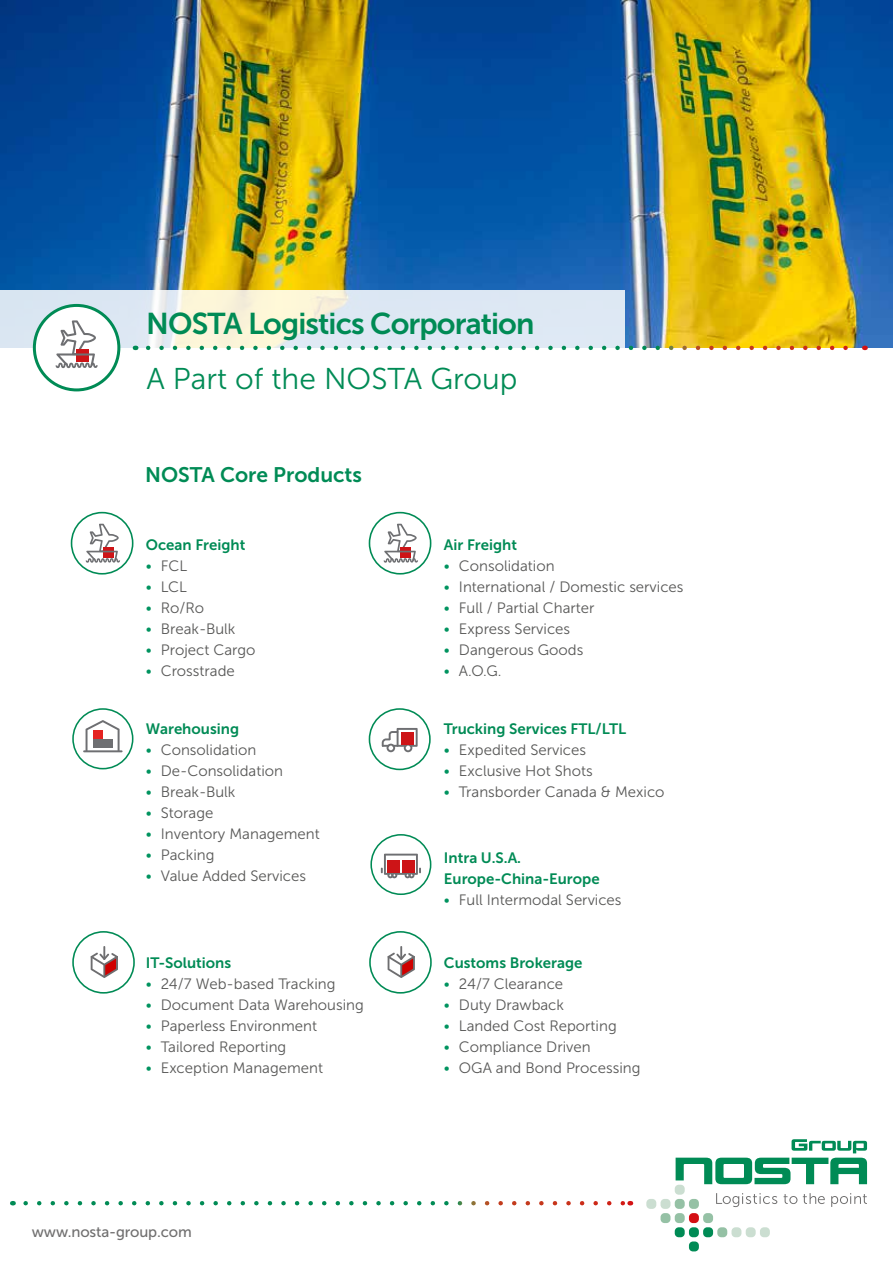
<style>
.page{position:relative;width:893px;height:1263px;background:#fff}
.page>*{position:absolute;margin:0;border:0;box-sizing:border-box;transform-origin:0 0}
.t1{font:30px "Museo Sans 700";letter-spacing:-.03em;color:#008b55}
.t2{font:30px "Museo Sans 300";color:#008b55}
.t3{font:21px "Museo Sans 700";color:#008b55}
.t4{font:15px "Museo Sans 300";color:#575756}
.t5{font:15px/21px "Museo Sans 700";color:#008b55}
.t6{font:15px "Museo Sans 500";letter-spacing:-.01em;color:#706f6f}
.s1{color:#00935f}
</style>
<div class="page">
<img style="left:0;top:0;width:893px;height:348px">
<svg style="left:0;top:290px;width:625px;height:65px;background:#e6eced"></svg>
<svg style="left:716px;top:1193px;width:61px;height:14px"></svg>
<svg style="left:784px;top:1194px;width:13px;height:10px"></svg>
<svg style="left:803px;top:1193px;width:22px;height:11px"></svg>
<svg style="left:831px;top:1193px;width:36px;height:14px"></svg>
<svg style="left:676px;top:1139px;width:191px;height:45px"></svg>
<div style="left:675px;top:1185px;width:10px;height:10px;background:#cbded1;border-radius:4px"></div>
<div style="left:689px;top:1241px;width:10px;height:10px;background:#008b55;border-radius:4px"></div>
<div style="left:717px;top:1227px;width:10px;height:10px;background:#95c1a5;border-radius:4px"></div>
<div style="left:731px;top:1227px;width:10px;height:10px;background:#cbded1;border-radius:4px"></div>
<div style="left:760px;top:1227px;width:10px;height:10px;background:#cbded1;border-radius:4px"></div>
<div style="left:746px;top:1227px;width:10px;height:10px;background:#cbded1;border-radius:4px"></div>
<div style="left:703px;top:1227px;width:10px;height:10px;background:#008b55;border-radius:4px"></div>
<div style="left:675px;top:1227px;width:10px;height:10px;background:#008b55;border-radius:4px"></div>
<div style="left:689px;top:1227px;width:10px;height:10px;background:#008b55;border-radius:4px"></div>
<div style="left:703px;top:1213px;width:10px;height:10px;background:#95c1a5;border-radius:4px"></div>
<div style="left:675px;top:1213px;width:10px;height:10px;background:#95c1a5;border-radius:4px"></div>
<div style="left:689px;top:1213px;width:10px;height:10px;background:#d40f14;border-radius:4px"></div>
<div style="left:660px;top:1213px;width:10px;height:10px;background:#95c1a5;border-radius:4px"></div>
<div style="left:675px;top:1199px;width:10px;height:10px;background:#95c1a5;border-radius:4px"></div>
<div style="left:689px;top:1199px;width:10px;height:10px;background:#95c1a5;border-radius:4px"></div>
<div style="left:660px;top:1199px;width:10px;height:10px;background:#cbded1;border-radius:4px"></div>
<div style="left:646px;top:1199px;width:10px;height:10px;background:#cbded1;border-radius:4px"></div>
<svg style="left:26px;top:1201px;width:597px;height:4px"></svg>
<div style="left:34px;top:305px;width:85px;height:85px;background:#fff;border-radius:50%"></div>
<div style="left:33px;top:304px;width:87px;height:87px;border:3px solid #008b55;border-radius:50%"></div>
<svg style="left:55px;top:320px;width:43px;height:49px"></svg>
<div style="left:72px;top:931px;width:63px;height:63px;border:2px solid #008b55;border-radius:50%"></div>
<div style="left:369px;top:931px;width:63px;height:63px;border:2px solid #008b55;border-radius:50%"></div>
<svg style="left:91px;top:946px;width:27px;height:32px"></svg>
<svg style="left:387px;top:946px;width:28px;height:32px"></svg>
<div style="left:369px;top:708px;width:62px;height:62px;border:2px solid #008b55;border-radius:50%"></div>
<svg style="left:382px;top:728px;width:36px;height:24px"></svg>
<div style="left:401px;top:733px;width:12px;height:12px;background:#cd1417"></div>
<div style="left:369px;top:512px;width:62px;height:63px;border:2px solid #008b55;border-radius:50%"></div>
<div style="left:71px;top:512px;width:62px;height:63px;border:2px solid #008b55;border-radius:50%"></div>
<svg style="left:383px;top:524px;width:35px;height:39px"></svg>
<svg style="left:85px;top:524px;width:35px;height:39px"></svg>
<div style="left:72px;top:708px;width:61px;height:61px;border:2px solid #008b55;border-radius:50%"></div>
<svg style="left:83px;top:720px;width:40px;height:32px"></svg>
<div style="left:370px;top:834px;width:61px;height:61px;border:2px solid #008b55;border-radius:50%"></div>
<svg style="left:381px;top:854px;width:40px;height:24px"></svg>
<div style="left:387px;top:861px;width:12px;height:12px;background:#cd1417"></div>
<div style="left:403px;top:861px;width:12px;height:12px;background:#cd1417"></div>
<svg style="left:148px;top:346px;width:709px;height:4px"></svg>
<h1 class="t1" style="left:146px;top:307px;width:390px">NOSTA Logistics Corporation</h1>
<h1 class="t2" style="left:146px;top:363px;width:373px">A Part of the NOSTA Group</h1>
<h2 class="t3" style="left:145px;top:463px;width:218px">NOSTA Core Products</h2>
<p class="t5" style="left:146px;top:534px;width:101px">Ocean Freight</p>
<p class="t4" style="left:146px;top:558px;width:43px"><span class="s1">•</span> FCL</p>
<p class="t4" style="left:146px;top:579px;width:43px"><span class="s1">•</span> LCL</p>
<p class="t4" style="left:146px;top:600px;width:60px"><span class="s1">•</span> Ro/Ro</p>
<p class="t4" style="left:146px;top:621px;width:91px"><span class="s1">•</span> Break-Bulk</p>
<p class="t4" style="left:146px;top:642px;width:111px"><span class="s1">•</span> Project Cargo</p>
<p class="t4" style="left:146px;top:663px;width:91px"><span class="s1">•</span> Crosstrade</p>
<p class="t5" style="left:146px;top:719px;width:95px">Warehousing</p>
<p class="t4" style="left:146px;top:742px;width:112px"><span class="s1">•</span> Consolidation</p>
<p class="t4" style="left:146px;top:763px;width:139px"><span class="s1">•</span> De-Consolidation</p>
<p class="t4" style="left:146px;top:784px;width:91px"><span class="s1">•</span> Break-Bulk</p>
<p class="t4" style="left:146px;top:805px;width:69px"><span class="s1">•</span> Storage</p>
<p class="t4" style="left:146px;top:826px;width:175px"><span class="s1">•</span> Inventory Management</p>
<p class="t4" style="left:146px;top:847px;width:70px"><span class="s1">•</span> Packing</p>
<p class="t4" style="left:146px;top:868px;width:162px"><span class="s1">•</span> Value Added Services</p>
<p class="t5" style="left:146px;top:952px;width:87px">IT-Solutions</p>
<p class="t4" style="left:146px;top:976px;width:191px"><span class="s1">•</span> 24/7 Web-based Tracking</p>
<p class="t4" style="left:146px;top:997px;width:219px"><span class="s1">•</span> Document Data Warehousing</p>
<p class="t4" style="left:146px;top:1018px;width:173px"><span class="s1">•</span> Paperless Environment</p>
<p class="t4" style="left:146px;top:1039px;width:142px"><span class="s1">•</span> Tailored Reporting</p>
<p class="t4" style="left:146px;top:1060px;width:179px"><span class="s1">•</span> Exception Management</p>
<p class="t6" style="left:32px;top:1224px;width:161px">www.nosta-group.com</p>
<p class="t5" style="left:444px;top:534px;width:75px">Air Freight</p>
<p class="t4" style="left:444px;top:558px;width:112px"><span class="s1">•</span> Consolidation</p>
<p class="t4" style="left:444px;top:579px;width:241px"><span class="s1">•</span> International / Domestic services</p>
<p class="t4" style="left:444px;top:600px;width:152px"><span class="s1">•</span> Full / Partial Charter</p>
<p class="t4" style="left:444px;top:621px;width:128px"><span class="s1">•</span> Express Services</p>
<p class="t4" style="left:444px;top:642px;width:141px"><span class="s1">•</span> Dangerous Goods</p>
<p class="t4" style="left:444px;top:663px;width:59px"><span class="s1">•</span> A.O.G.</p>
<p class="t5" style="left:444px;top:718px;width:184px">Trucking Services FTL/LTL</p>
<p class="t4" style="left:444px;top:742px;width:144px"><span class="s1">•</span> Expedited Services</p>
<p class="t4" style="left:444px;top:763px;width:150px"><span class="s1">•</span> Exclusive Hot Shots</p>
<p class="t4" style="left:444px;top:784px;width:222px"><span class="s1">•</span> Transborder Canada &amp; Mexico</p>
<p class="t5" style="left:444px;top:847px;width:157px">Intra U.S.A.<br>Europe-China-Europe</p>
<p class="t4" style="left:444px;top:891px;width:179px"><span class="s1">•</span> Full Intermodal Services</p>
<p class="t5" style="left:444px;top:952px;width:140px">Customs Brokerage</p>
<p class="t4" style="left:444px;top:976px;width:121px"><span class="s1">•</span> 24/7 Clearance</p>
<p class="t4" style="left:444px;top:997px;width:122px"><span class="s1">•</span> Duty Drawback</p>
<p class="t4" style="left:444px;top:1018px;width:174px"><span class="s1">•</span> Landed Cost Reporting</p>
<p class="t4" style="left:444px;top:1039px;width:148px"><span class="s1">•</span> Compliance Driven</p>
<p class="t4" style="left:444px;top:1060px;width:198px"><span class="s1">•</span> OGA and Bond Processing</p>
</div>
